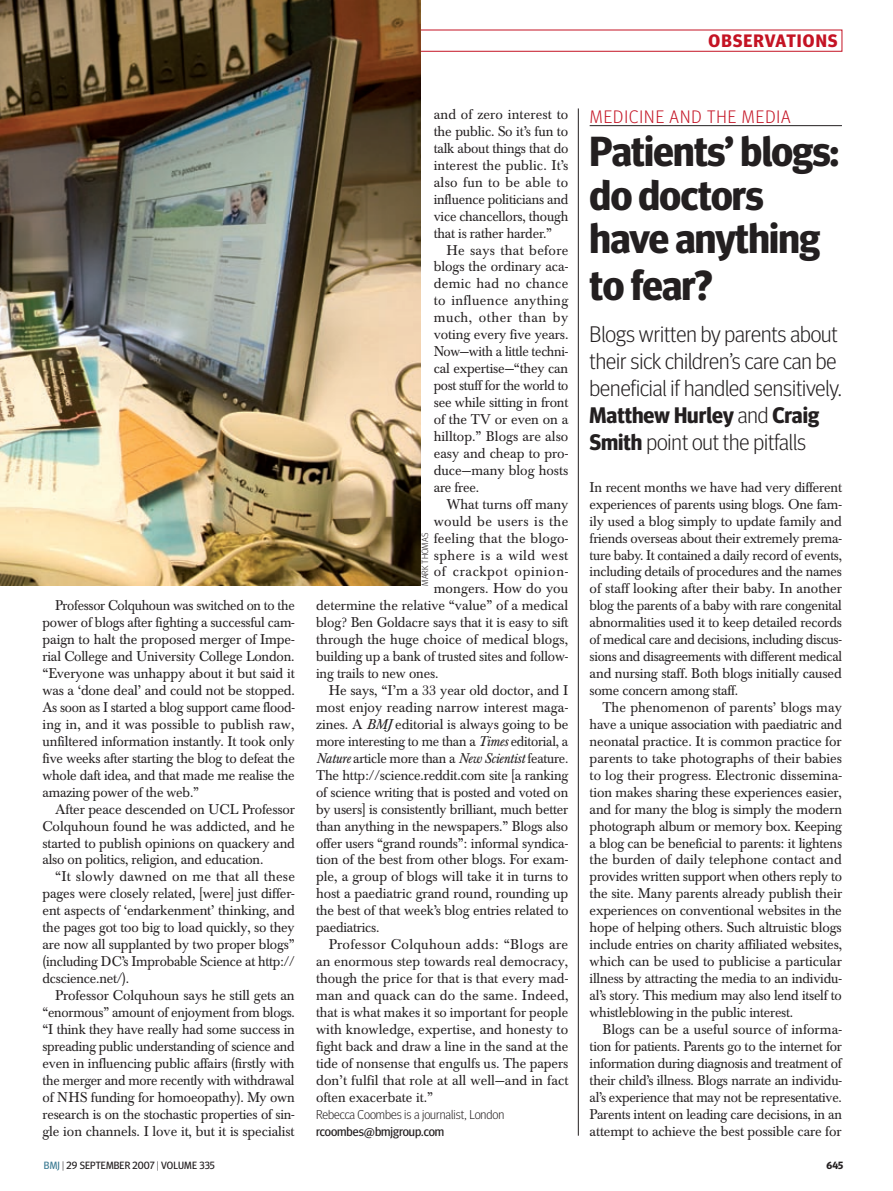
<style>
.page{position:relative;width:893px;height:1191px;background:#fff}
.page>*{position:absolute;margin:0;border:0;box-sizing:border-box;transform-origin:0 0}
.head_28_bold{font:700 42px/44.5px "Meta Headline OT";letter-spacing:-.015em;color:#231f20}
.intro_15{font:300 22.5px/27px "Meta Headline OT";color:#231f20}
.slug{font:300 18px "Meta Headline OT";letter-spacing:.06em;color:#c41324}
.top_strap_12{font:700 18px "Meta Headline OT";letter-spacing:.06em;color:#c41324}
.body_3_col_indent{font:13.95px/17px "Baskerville BE";letter-spacing:-.01em;color:#231f20;text-align:justify}
.body{font:13.95px/17px "Baskerville BE";letter-spacing:-.01em;color:#231f20;text-align:justify}
.body_3_col_indent-2{font:13.95px/17px "Baskerville BE";letter-spacing:-.01em;color:#231f20;text-align:justify;scale:.95 1}
.body_3_col_indent-3{font:13.95px "Baskerville BE";letter-spacing:-.01em;color:#231f20;scale:.96 1}
.body_3_col_indent-4{font:13.95px "Baskerville BE";letter-spacing:.015em;color:#231f20}
.body_3_col_indent-5{font:13.95px "Baskerville BE";letter-spacing:.045em;color:#231f20}
.body_3_col_indent-6{font:13.95px "Baskerville BE";letter-spacing:.025em;color:#231f20}
.body_3_col_indent-7{font:13.95px "Baskerville BE";letter-spacing:.03em;color:#231f20}
.author_biog{font:300 12.75px/17px "Meta Headline OT";color:#231f20}
.t1{font:10.5px "Meta Headline OT";letter-spacing:.005em;color:#231f20}
.t2{font:700 10.5px "Meta Headline OT";color:#231f20}
.credit{font:300 9px "Meta Headline OT";letter-spacing:.015em;color:#231f20}
.s1{font-style:italic}
.s2{font-weight:400}
.s3{font-weight:700}
.s4{color:#3c7b93}
.s5{font-weight:300}
</style>
<div class="page">
<img style="left:0;top:0;width:421px;height:585px">
<hr style="left:590px;top:125px;width:252px;height:1px;background:#231f20">
<hr style="left:578px;top:108px;width:1px;height:1027px;background:#231f20">
<p class="top_strap_12" style="left:709px;top:30px;width:130px">observations</p>
<p class="body_3_col_indent-2" style="left:43px;top:597px;width:267px;text-indent:13px">Professor Colquhoun was switched on to the power of blogs after fighting a successful cam&shy;paign to halt the proposed merger of Impe&shy;rial College and University College London. “Every-one was unhappy about it but said it was a ‘done deal’ and could not be stopped.<br>As soon as I started a blog support came flood&shy;ing in, and it was possible to publish raw, unfiltered information instantly. It took only five weeks after starting the blog to defeat the whole daft idea, and that made me realise the amazing power of the web.”</p>
<p class="body_3_col_indent" style="left:43px;top:800px;width:254px;text-indent:13px">After peace descended on UCL Professor Colquhoun found he was addicted, and he started to publish opinions on quackery and also on politics, religion, and education.</p>
<p class="body_3_col_indent" style="left:43px;top:868px;width:254px;text-indent:13px">“It slowly dawned on me that all these pages were closely related, [were] just differ&shy;ent aspects of ‘endarkenment’ thinking, and the pages got too big to load quickly, so they are now all supplanted by two proper blogs” (including DC’s Improbable Science at http:// dcscience.net/).</p>
<p class="body_3_col_indent" style="left:43px;top:987px;width:254px;text-indent:13px">Professor Colquhoun says he still gets an “enormous” amount of enjoyment from blogs. “I think they have really had some success in spreading public understanding of science and even in influencing public affairs (firstly with the merger and more recently with withdrawal of NHS funding for homoeopathy). My own research is on the stochastic properties of sin&shy;gle ion channels. I love it, but it is specialist</p>
<p class="body_3_col_indent" style="left:434px;top:106px;width:136px">and of zero interest to the public. So it’s fun to talk about things that do interest the public. It’s also fun to be able to influence politicians and vice chancellors, though that is rather harder.”</p>
<p class="body_3_col_indent" style="left:434px;top:242px;width:136px;text-indent:13px">He says that before blogs the ordinary aca&shy;demic had no chance to influence anything much, other than by voting every five years.<br>Now—with a little techni&shy;cal expertise—“they can post stuff for the world to see while sitting in front of the TV or even on a hilltop.” Blogs are also easy and cheap to pro&shy;duce—many blog hosts are free.</p>
<p class="body_3_col_indent" style="left:446px;top:496px;width:123px">What turns off many</p>
<p class="body_3_col_indent-6" style="left:434px;top:513px;width:136px">would be users is the</p>
<p class="body_3_col_indent-4" style="left:434px;top:530px;width:136px">feeling that the blogo-</p>
<p class="body_3_col_indent-7" style="left:434px;top:546px;width:136px">sphere is a wild west</p>
<p class="body_3_col_indent-5" style="left:434px;top:563px;width:136px">of crackpot opinion-</p>
<p class="body_3_col_indent" style="left:434px;top:580px;width:136px">mongers. How do you</p>
<p class="body_3_col_indent" style="left:316px;top:597px;width:254px">determine the relative “value” of a medical</p>
<p class="body_3_col_indent" style="left:316px;top:614px;width:254px">blog? Ben Goldacre says that it is easy to sift</p>
<p class="body_3_col_indent" style="left:316px;top:631px;width:254px">through the huge choice of medical blogs,</p>
<p class="body_3_col_indent-3" style="left:316px;top:648px;width:264px">building up a bank of trusted sites and follow-</p>
<p class="body_3_col_indent" style="left:316px;top:665px;width:124px">ing trails to new ones.</p>
<p class="body_3_col_indent" style="left:316px;top:682px;width:254px;text-indent:13px">He says, “I’m a 33 year old doctor, and I most enjoy reading narrow interest maga&shy;zines. A <span class="s1">BMJ</span> editorial is always going to be more interesting to me than a <span class="s1">Times</span> editorial, a <span class="s1">Nature</span> article more than a <span class="s1">New Scientist</span> feature.<br>The http://science.reddit.com site [a ranking of science writing that is posted and voted on by users] is consistently brilliant, much better than anything in the newspapers.” Blogs also offer users “grand rounds”: informal syndica&shy;tion of the best from other blogs. For exam&shy;ple, a group of blogs will take it in turns to host a paediatric grand round, rounding up the best of that week’s blog entries related to paediatrics.</p>
<p class="body_3_col_indent" style="left:316px;top:936px;width:254px;text-indent:13px">Professor Colquhoun adds: “Blogs are an enormous step towards real democracy, though the price for that is that every mad&shy;man and quack can do the same. Indeed, that is what makes it so important for people with knowledge, expertise, and honesty to fight back and draw a line in the sand at the tide of nonsense that engulfs us. The papers don’t fulfil that role at all well—and in fact often exacerbate it.”</p>
<p class="author_biog" style="left:316px;top:1105px;width:190px">Rebecca Coombes is a journalist, London <span class="s2">rcoombes@bmjgroup.com</span></p>
<p class="credit" style="left:419px;top:586px;width:55px;rotate:-90deg">MARK THOMAS</p>
<p class="slug" style="left:590px;top:106px;width:202px">Medicine and the media</p>
<p class="head_28_bold" style="left:590px;top:128px;width:251px">Patients’ blogs: do doctors have anything to fear?</p>
<p class="intro_15" style="left:590px;top:320px;width:254px">Blogs written by parents about their sick children’s care can be beneficial if handled sensitively.<br><span class="s3">Matthew Hurley</span> and <span class="s3">Craig<br>Smith</span> point out the pitfalls</p>
<p class="body" style="left:590px;top:479px;width:254px">In recent months we have had very different experiences of parents using blogs. One fam&shy;ily used a blog simply to update family and friends overseas about their extremely prema&shy;ture baby. It contained a daily record of events, including details of procedures and the names of staff looking after their baby. In another blog the parents of a baby with rare congenital abnormalities used it to keep detailed records of medical care and decisions, including discus&shy;sions and disagreements with different medical and nursing staff. Both blogs initially caused some concern among staff.</p>
<p class="body_3_col_indent" style="left:590px;top:699px;width:254px;text-indent:13px">The phenomenon of parents’ blogs may have a unique association with paediatric and neonatal practice. It is common practice for parents to take photographs of their babies to log their progress. Electronic dissemina&shy;tion makes sharing these experiences easier, and for many the blog is simply the modern photograph album or memory box. Keeping a blog can be beneficial to parents: it lightens the burden of daily telephone contact and provides written support when others reply to the site. Many parents already publish their experiences on conventional websites in the hope of helping others. Such altruistic blogs include entries on charity affiliated websites, which can be used to publicise a particular illness by attracting the media to an individu&shy;al’s story. This medium may also lend itself to whistleblowing in the public interest.</p>
<p class="body_3_col_indent" style="left:590px;top:1021px;width:254px;text-indent:13px">Blogs can be a useful source of informa&shy;tion for patients. Parents go to the internet for information during diagnosis and treatment of their child’s illness. Blogs narrate an individu&shy;al’s experience that may not be representative.<br>Parents intent on leading care decisions, in an attempt to achieve the best possible care for</p>
<p class="t1" style="left:44px;top:1159px;width:42px"><span class="s4">BMJ</span> <span class="s5">|</span> 29 SEPTE</p>
<p class="t1" style="left:106px;top:1159px;width:110px">MBER 2007 <span class="s5">|</span> Volume 335</p>
<p class="t2" style="left:826px;top:1159px;width:18px">645</p>
</div>
